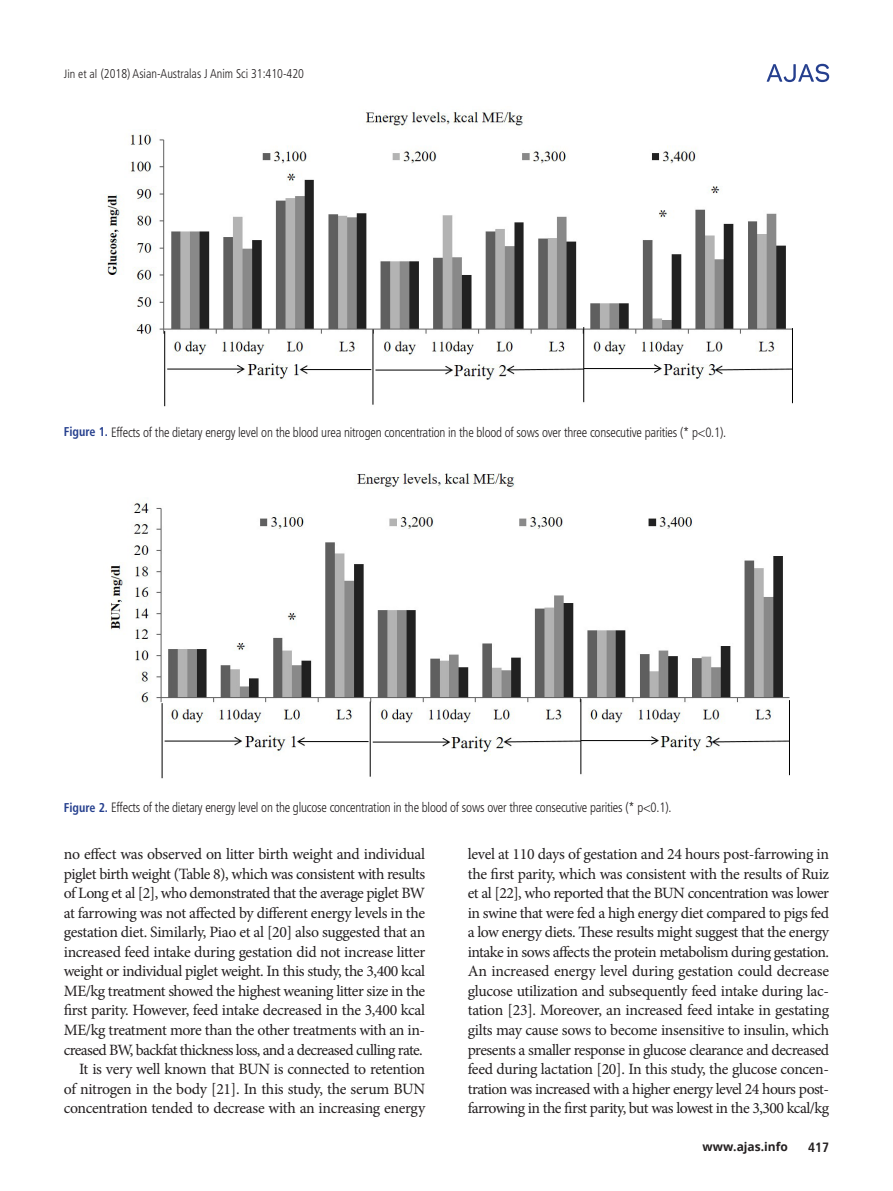
<style>
.page{position:relative;width:893px;height:1191px;background:#fff}
.page>*{position:absolute;margin:0;border:0;box-sizing:border-box;transform-origin:0 0}
.본문{font:15.75px/19.5px "Minion Pro";letter-spacing:-.035em;color:#231f20;text-align:justify}
.표_그림__제목{font:300 condensed 13.5px "Frutiger LT Std";letter-spacing:-.015em;color:#231f20;scale:.95 1}
.t1{font:700 condensed 13.5px "Frutiger LT Std";color:#231f20}
.t2{font:300 condensed 12.75px "Frutiger LT Std";color:#231f20;scale:.95 1}
.t3{font:700 12px "Open Sans";color:#231f20}
.s1{font-size:12px}
.s2{font-weight:700;font-size:12.75px;color:#253f8e}
</style>
<div class="page">
<svg style="left:767px;top:64px;width:62px;height:18px"></svg>
<img style="left:104px;top:111px;width:688px;height:295px">
<img style="left:110px;top:473px;width:679px;height:305px">
<p class="t2" style="left:64px;top:66px;width:254px"><span class="s1">Jin et al</span> (2018) Asian-Australas J Anim Sci 31:410-420</p>
<p class="표_그림__제목" style="left:64px;top:424px;width:699px"><span class="s2">Figure 1.</span> Effects of the dietary energy level on the blood urea nitrogen concentration in the blood of sows over three consecutive parities (* p&lt;0.1).</p>
<p class="표_그림__제목" style="left:64px;top:799px;width:641px"><span class="s2">Figure 2.</span> Effects of the dietary energy level on the glucose concentration in the blood of sows over three consecutive parities (* p&lt;0.1).</p>
<p class="본문" style="left:64px;top:844px;width:363px">no effect was observed on litter birth weight and individual piglet birth weight (Table 8), which was consistent with results of Long et al [2], who demonstrated that the average piglet BW at farrowing was not affected by different energy levels in the gestation diet. Similarly, Piao et al [20] also suggested that an increased feed intake during gestation did not increase litter weight or individual piglet weight. In this study, the 3,400 kcal ME/kg treatment showed the highest weaning litter size in the first parity. However, feed intake decreased in the 3,400 kcal ME/kg treatment more than the other treatments with an in&shy;creased BW, backfat thickness loss, and a decreased culling rate.</p>
<p class="본문" style="left:64px;top:1059px;width:363px;text-indent:15px">It is very well known that BUN is connected to retention of nitrogen in the body [21]. In this study, the serum BUN concentration tended to decrease with an increasing energy</p>
<p class="본문" style="left:468px;top:844px;width:363px">level at 110 days of gestation and 24 hours post-farrowing in the first parity, which was consistent with the results of Ruiz et al [22], who reported that the BUN concentration was lower in swine that were fed a high energy diet compared to pigs fed a low energy diets. These results might suggest that the energy intake in sows affects the protein metabolism during gestation.<br>An increased energy level during gestation could decrease glucose utilization and subsequently feed intake during lac&shy;tation [23]. Moreover, an increased feed intake in gestating gilts may cause sows to become insensitive to insulin, which presents a smaller response in glucose clearance and decreased feed during lactation [20]. In this study, the glucose concen&shy;tration was increased with a higher energy level 24 hours post&shy;farrowing in the first parity, but was lowest in the 3,300 kcal/kg</p>
<p class="t3" style="left:702px;top:1138px;width:87px">www.ajas.info</p>
<p class="t1" style="left:808px;top:1138px;width:23px">417</p>
</div>
